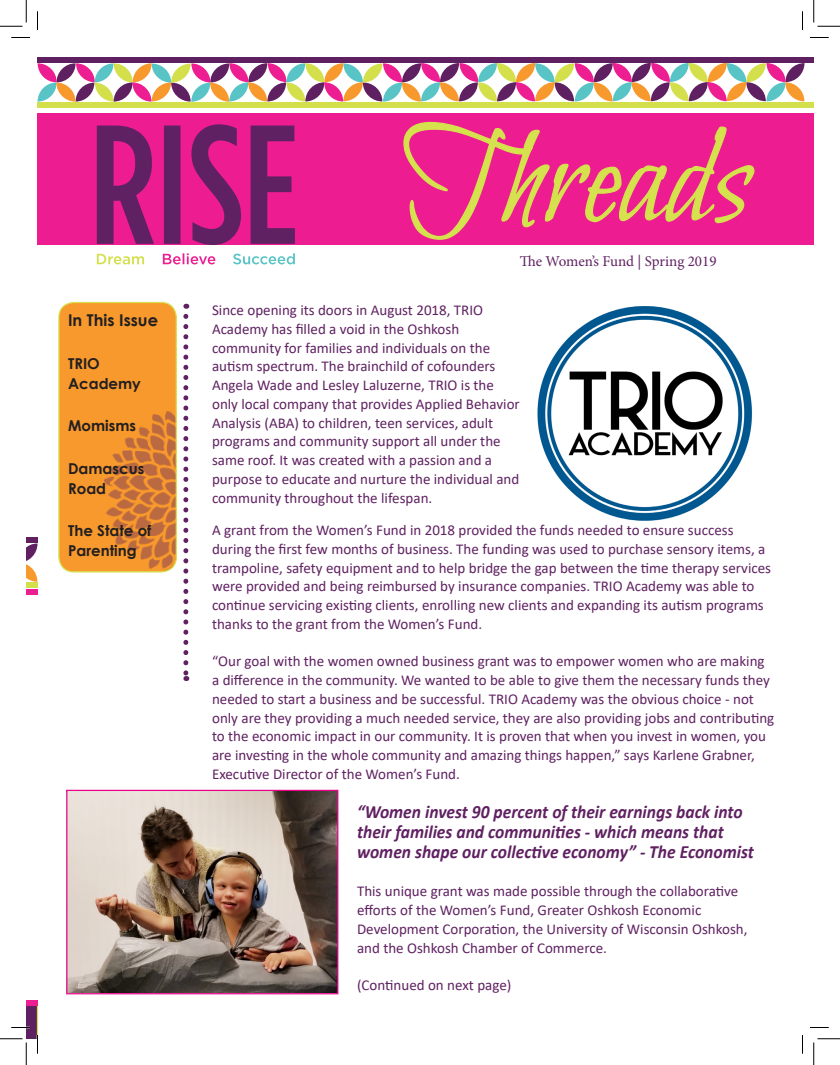
<style>
.page{position:relative;width:840px;height:1065px;background:#fff}
.page>*{position:absolute;margin:0;border:0;box-sizing:border-box;transform-origin:0 0}
.Body_Text{font:italic 700 18.75px/20px "Calibri";color:#5f2161;scale:.93 1}
.Body_Text-2{font:700 16.25px "Century Gothic";color:#231f20}
.Body_Text-3{font:15px/18.8px "Calibri";color:#5f2161}
.Body_Text-4{font:700 15px/20px "Century Gothic";color:#231f20}
.t1{font:15px "Minion Pro";letter-spacing:-.005em;color:#5f2161}
</style>
<div class="page">
<div style="left:38px;top:114px;width:776px;height:131px;background:#ed1c91"></div>
<svg style="left:403px;top:121px;width:352px;height:119px"></svg>
<div style="left:26px;top:589px;width:12px;height:5px;background:#ed1e91"></div>
<div style="left:26px;top:1000px;width:12px;height:6px;background:#ed1e91"></div>
<div style="left:37px;top:57px;width:777px;height:6px;background:#5e2060"></div>
<div style="left:38px;top:102px;width:776px;height:5px;background:#d4df4c"></div>
<svg style="left:38px;top:63px;width:767px;height:39px"></svg>
<div style="left:26px;top:582px;width:12px;height:6px;background:#d4df4c"></div>
<svg style="left:26px;top:537px;width:12px;height:45px"></svg>
<svg style="left:97px;top:124px;width:198px;height:121px"></svg>
<svg style="left:233px;top:253px;width:62px;height:11px"></svg>
<svg style="left:163px;top:253px;width:52px;height:11px"></svg>
<svg style="left:97px;top:254px;width:47px;height:10px"></svg>
<div style="left:59px;top:302px;width:117px;height:270px;background:#f8992d;border-radius:15px"></div>
<img style="left:104px;top:411px;width:72px;height:161px">
<div style="left:58px;top:302px;width:119px;height:270px;border:1px solid #d5e14d;border-radius:15px"></div>
<svg style="left:183px;top:316px;width:5px;height:365px"></svg>
<img style="left:537px;top:306px;width:216px;height:215px">
<img style="left:68px;top:792px;width:268px;height:200px">
<div style="left:66px;top:790px;width:272px;height:204px;border:1px solid #ed028c"></div>
<svg style="left:11px;top:37px;width:19px;height:1px"></svg>
<svg style="left:810px;top:37px;width:19px;height:1px"></svg>
<svg style="left:810px;top:1027px;width:19px;height:1px"></svg>
<svg style="left:37px;top:11px;width:1px;height:19px"></svg>
<svg style="left:802px;top:11px;width:1px;height:19px"></svg>
<svg style="left:802px;top:1035px;width:1px;height:19px"></svg>
<svg style="left:0;top:0;width:27px;height:27px"></svg>
<svg style="left:0;top:1006px;width:38px;height:59px"></svg>
<svg style="left:814px;top:0;width:26px;height:27px"></svg>
<svg style="left:814px;top:1039px;width:26px;height:26px"></svg>
<p class="Body_Text-2" style="left:68px;top:308px;width:92px">In This Issue</p>
<p class="Body_Text-4" style="left:68px;top:352px;width:74px">TRIO<br>Academy</p>
<p class="Body_Text-4" style="left:68px;top:415px;width:70px">Momisms</p>
<p class="Body_Text-4" style="left:68px;top:457px;width:78px">Damascus<br>Road</p>
<p class="Body_Text-4" style="left:68px;top:520px;width:85px">The State of<br>Parenting</p>
<p class="t1" style="left:520px;top:251px;width:198px">The Women’s Fund | Spring 2019</p>
<p class="Body_Text-3" style="left:212px;top:300px;width:309px">Since opening its doors in August 2018, TRIO Academy has filled a void in the Oshkosh community for families and individuals on the autism spectrum. The brainchild of cofounders Angela Wade and Lesley Laluzerne, TRIO is the only local company that provides Applied Behavior Analysis (ABA) to children, teen services, adult programs and community support all under the same roof. It was created with a passion and a purpose to educate and nurture the individual and community throughout the lifespan.</p>
<p class="Body_Text-3" style="left:212px;top:520px;width:561px">A grant from the Women’s Fund in 2018 provided the funds needed to ensure success during the first few months of business. The funding was used to purchase sensory items, a trampoline, safety equipment and to help bridge the gap between the time therapy services were provided and being reimbursed by insurance companies. TRIO Academy was able to continue servicing existing clients, enrolling new clients and expanding its autism programs thanks to the grant from the Women’s Fund.</p>
<p class="Body_Text-3" style="left:212px;top:652px;width:564px">“Our goal with the women owned business grant was to empower women who are making a difference in the community. We wanted to be able to give them the necessary funds they needed to start a business and be successful. TRIO Academy was the obvious choice - not only are they providing a much needed service, they are also providing jobs and contributing to the economic impact in our community. It is proven that when you invest in women, you are investing in the whole community and amazing things happen,” says Karlene Grabner, Executive Director of the Women’s Fund.</p>
<p class="Body_Text" style="left:357px;top:801px;width:428px">“Women invest 90 percent of their earnings back into their families and communities - which means that women shape our collective economy” - The Economist</p>
<p class="Body_Text-3" style="left:357px;top:882px;width:392px">This unique grant was made possible through the collaborative efforts of the Women’s Fund, Greater Oshkosh Economic Development Corporation, the University of Wisconsin Oshkosh, and the Oshkosh Chamber of Commerce.</p>
<p class="Body_Text-3" style="left:357px;top:975px;width:156px">(Continued on next page)</p>
</div>
